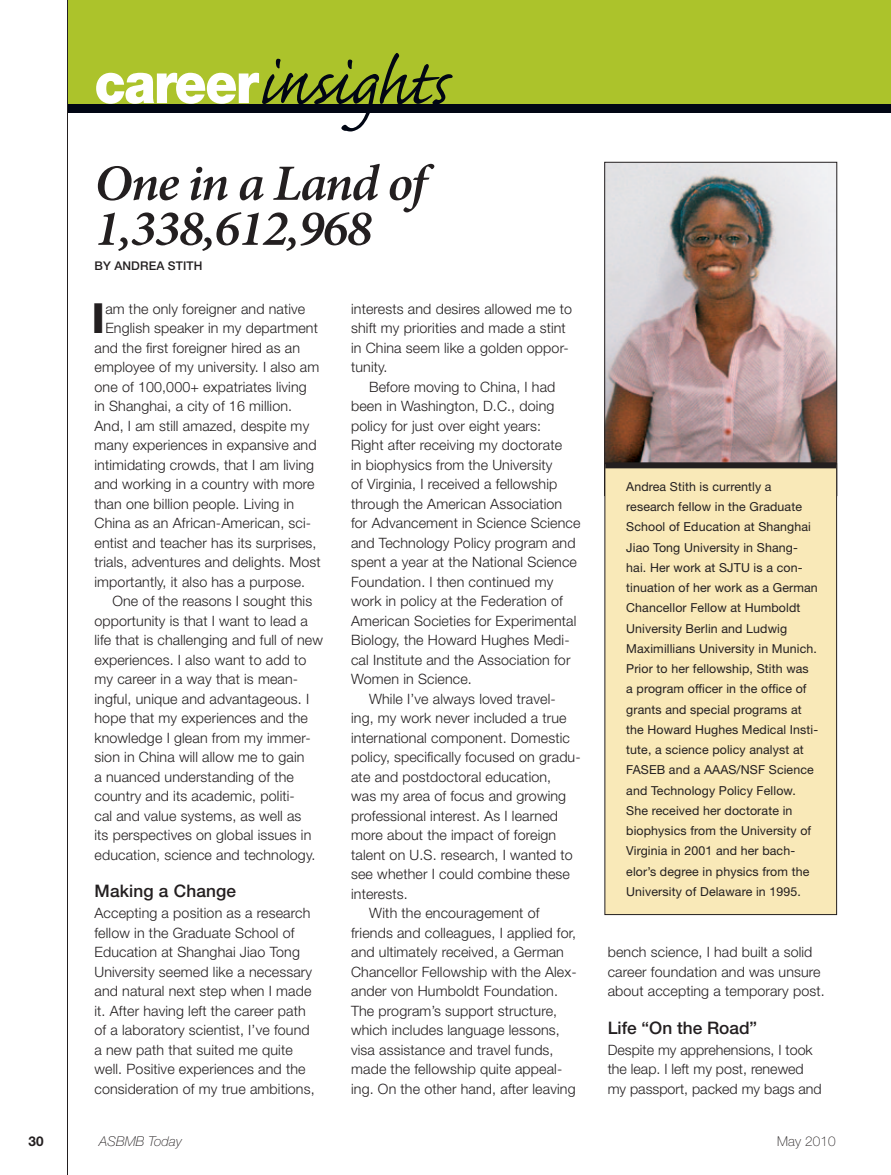
<style>
.page{position:relative;width:891px;height:1175px;background:#fff}
.page>*{position:absolute;margin:0;border:0;box-sizing:border-box;transform-origin:0 0}
.t1{font:82.5px "Caflisch Script Pro";letter-spacing:-.01em;color:#010614;scale:.95 1}
.t2{font:italic 600 51px/45px "Minion Pro";letter-spacing:-.03em;color:#231f20}
.t3{font:800 41.55px "Helvetica Neue LT Std";color:#231f20}
.t4{font:500 17.25px "Helvetica Neue LT Std";letter-spacing:.01em;color:#231f20}
.t5{font:300 14.25px/19.5px "Helvetica Neue LT Std";letter-spacing:.01em;color:#231f20}
.t6{font:italic 100 13.5px "Helvetica Neue LT Std";letter-spacing:.01em;color:#231f20}
.t7{font:100 13.5px "Helvetica Neue LT Std";letter-spacing:.01em;color:#231f20}
.t8{font:700 13.5px "Helvetica Neue LT Std";color:#231f20}
.t9{font:12.3px/20.2px "Helvetica Neue LT Std";letter-spacing:.01em;color:#231f20}
.t10{font:500 12px "Helvetica Neue LT Std";letter-spacing:.01em;color:#231f20}
.s1{font-family:"Helvetica Neue LT Std";font-weight:900;font-size:57px;color:#fff}
</style>
<div class="page">
<div style="left:68px;top:0;width:823px;height:112px;background:#010614"></div>
<div style="left:68px;top:0;width:823px;height:103px;background:#acc32b"></div>
<hr style="left:67px;top:0;width:1px;height:1174px;background:#231f20">
<img style="left:607px;top:164px;width:228px;height:298px">
<div style="left:605px;top:162px;width:232px;height:334px;border:1px solid #231f20"></div>
<div style="left:605px;top:463px;width:232px;height:451px;background:#f9e9b8"></div>
<div style="left:605px;top:462px;width:231px;height:6px;background:#231f20"></div>
<div style="left:604px;top:463px;width:233px;height:452px;border:1px solid #231f20"></div>
<h1 class="t1" style="left:94px;top:41px;width:373px"><span class="s1">career</span>insights</h1>
<h2 class="t2" style="left:94px;top:160px;width:333px">One in a Land of<br>1,338,612,968</h2>
<p class="t10" style="left:94px;top:259px;width:109px">BY ANDREA STITH</p>
<h3 class="t3" style="left:92px;top:293px;width:15px">I</h3>
<p class="t5" style="left:105px;top:298px;width:202px">am the only foreigner and native</p>
<p class="t5" style="left:105px;top:318px;width:214px">English speaker in my department</p>
<p class="t5" style="left:94px;top:337px;width:207px">and the first foreigner hired as an</p>
<p class="t5" style="left:95px;top:357px;width:226px">employee of my university. I also am</p>
<p class="t5" style="left:95px;top:376px;width:214px">one of 100,000+ expatriates living</p>
<p class="t5" style="left:95px;top:396px;width:199px">in Shanghai, a city of 16 million.</p>
<p class="t5" style="left:95px;top:415px;width:216px">And, I am still amazed, despite my</p>
<p class="t5" style="left:95px;top:435px;width:224px">many experiences in expansive and</p>
<p class="t5" style="left:95px;top:454px;width:221px">intimidating crowds, that I am living</p>
<p class="t5" style="left:95px;top:474px;width:222px">and working in a country with more</p>
<p class="t5" style="left:95px;top:493px;width:201px">than one billion people. Living in</p>
<p class="t5" style="left:95px;top:513px;width:218px">China as an African-American, sci-</p>
<p class="t5" style="left:95px;top:532px;width:224px">entist and teacher has its surprises,</p>
<p class="t5" style="left:95px;top:552px;width:228px">trials, adventures and delights. Most</p>
<p class="t5" style="left:95px;top:571px;width:212px">importantly, it also has a purpose.</p>
<p class="t5" style="left:112px;top:591px;width:201px">One of the reasons I sought this</p>
<p class="t5" style="left:95px;top:610px;width:215px">opportunity is that I want to lead a</p>
<p class="t5" style="left:95px;top:630px;width:230px">life that is challenging and full of new</p>
<p class="t5" style="left:95px;top:649px;width:213px">experiences. I also want to add to</p>
<p class="t5" style="left:95px;top:669px;width:205px">my career in a way that is mean-</p>
<p class="t5" style="left:95px;top:688px;width:216px">ingful, unique and advantageous. I</p>
<p class="t5" style="left:95px;top:708px;width:215px">hope that my experiences and the</p>
<p class="t5" style="left:95px;top:727px;width:218px">knowledge I glean from my immer-</p>
<p class="t5" style="left:95px;top:747px;width:211px">sion in China will allow me to gain</p>
<p class="t5" style="left:95px;top:766px;width:201px">a nuanced understanding of the</p>
<p class="t5" style="left:95px;top:786px;width:202px">country and its academic, politi-</p>
<p class="t5" style="left:95px;top:805px;width:208px">cal and value systems, as well as</p>
<p class="t5" style="left:95px;top:825px;width:218px">its perspectives on global issues in</p>
<p class="t5" style="left:95px;top:844px;width:222px">education, science and technology.</p>
<p class="t4" style="left:94px;top:881px;width:143px">Making a Change</p>
<p class="t5" style="left:94px;top:903px;width:222px">Accepting a position as a research fellow in the Graduate School of Education at Shanghai Jiao Tong University seemed like a necessary and natural next step when I made it. After having left the career path of a laboratory scientist, I’ve found a new path that suited me quite well. Positive experiences and the consideration of my true ambitions,</p>
<p class="t5" style="left:351px;top:298px;width:223px">interests and desires allowed me to shift my priorities and made a stint in China seem like a golden oppor&shy;tunity.</p>
<p class="t5" style="left:369px;top:376px;width:188px">Before moving to China, I had</p>
<p class="t5" style="left:351px;top:396px;width:205px">been in Washington, D.C., doing</p>
<p class="t5" style="left:351px;top:415px;width:192px">policy for just over eight years:</p>
<p class="t5" style="left:351px;top:435px;width:213px">Right after receiving my doctorate</p>
<p class="t5" style="left:351px;top:454px;width:203px">in biophysics from the University</p>
<p class="t5" style="left:351px;top:474px;width:208px">of Virginia, I received a fellowship</p>
<p class="t5" style="left:351px;top:493px;width:213px">through the American Association</p>
<p class="t5" style="left:351px;top:513px;width:231px">for Advancement in Science Science</p>
<p class="t5" style="left:351px;top:532px;width:226px">and Technology Policy program and</p>
<p class="t5" style="left:351px;top:552px;width:227px">spent a year at the National Science</p>
<p class="t5" style="left:351px;top:571px;width:204px">Foundation. I then continued my</p>
<p class="t5" style="left:351px;top:591px;width:213px">work in policy at the Federation of</p>
<p class="t5" style="left:351px;top:610px;width:227px">American Societies for Experimental</p>
<p class="t5" style="left:351px;top:630px;width:220px">Biology, the Howard Hughes Medi-</p>
<p class="t5" style="left:351px;top:649px;width:221px">cal Institute and the Association for</p>
<p class="t5" style="left:351px;top:669px;width:122px">Women in Science.</p>
<p class="t5" style="left:369px;top:688px;width:188px">While I’ve always loved travel-</p>
<p class="t5" style="left:351px;top:708px;width:217px">ing, my work never included a true</p>
<p class="t5" style="left:351px;top:727px;width:220px">international component. Domestic</p>
<p class="t5" style="left:351px;top:747px;width:231px">policy, specifically focused on gradu-</p>
<p class="t5" style="left:351px;top:766px;width:202px">ate and postdoctoral education,</p>
<p class="t5" style="left:351px;top:786px;width:217px">was my area of focus and growing</p>
<p class="t5" style="left:351px;top:805px;width:209px">professional interest. As I learned</p>
<p class="t5" style="left:351px;top:825px;width:207px">more about the impact of foreign</p>
<p class="t5" style="left:351px;top:844px;width:223px">talent on U.S. research, I wanted to</p>
<p class="t5" style="left:351px;top:864px;width:220px">see whether I could combine these</p>
<p class="t5" style="left:351px;top:883px;width:58px">interests.</p>
<p class="t5" style="left:369px;top:903px;width:172px">With the encouragement of</p>
<p class="t5" style="left:351px;top:922px;width:226px">friends and colleagues, I applied for,</p>
<p class="t5" style="left:351px;top:942px;width:214px">and ultimately received, a German</p>
<p class="t5" style="left:351px;top:961px;width:227px">Chancellor Fellowship with the Alex-</p>
<p class="t5" style="left:351px;top:981px;width:208px">ander von Humboldt Foundation.</p>
<p class="t5" style="left:351px;top:1000px;width:208px">The program’s support structure,</p>
<p class="t5" style="left:351px;top:1020px;width:210px">which includes language lessons,</p>
<p class="t5" style="left:351px;top:1039px;width:204px">visa assistance and travel funds,</p>
<p class="t5" style="left:351px;top:1059px;width:213px">made the fellowship quite appeal-</p>
<p class="t5" style="left:351px;top:1078px;width:226px">ing. On the other hand, after leaving</p>
<p class="t9" style="left:626px;top:476px;width:193px">Andrea Stith is currently a research fellow in the Graduate<br>School of Education at Shanghai<br>Jiao Tong University in Shang&shy;hai. Her work at SJTU is a con&shy;tinuation of her work as a German<br>Chancellor Fellow at Humboldt<br>University Berlin and Ludwig<br>Maximillians University in Munich.<br>Prior to her fellowship, Stith was a program officer in the office of grants and special programs at the Howard Hughes Medical Insti&shy;tute, a science policy analyst at<br>FASEB and a AAAS/NSF Science and Technology Policy Fellow.<br>She received her doctorate in biophysics from the University of<br>Virginia in 2001 and her bach&shy;elor’s degree in physics from the<br>University of Delaware in 1995.</p>
<p class="t5" style="left:608px;top:942px;width:219px">bench science, I had built a solid career foundation and was unsure about accepting a temporary post.</p>
<p class="t4" style="left:608px;top:1017px;width:151px">Life “On the Road”</p>
<p class="t5" style="left:608px;top:1039px;width:216px">Despite my apprehensions, I took the leap. I left my post, renewed my passport, packed my bags and</p>
<p class="t8" style="left:28px;top:1132px;width:17px">30</p>
<p class="t6" style="left:99px;top:1133px;width:84px">ASBMB Today</p>
<p class="t7" style="left:777px;top:1133px;width:60px">May 2010</p>
</div>
